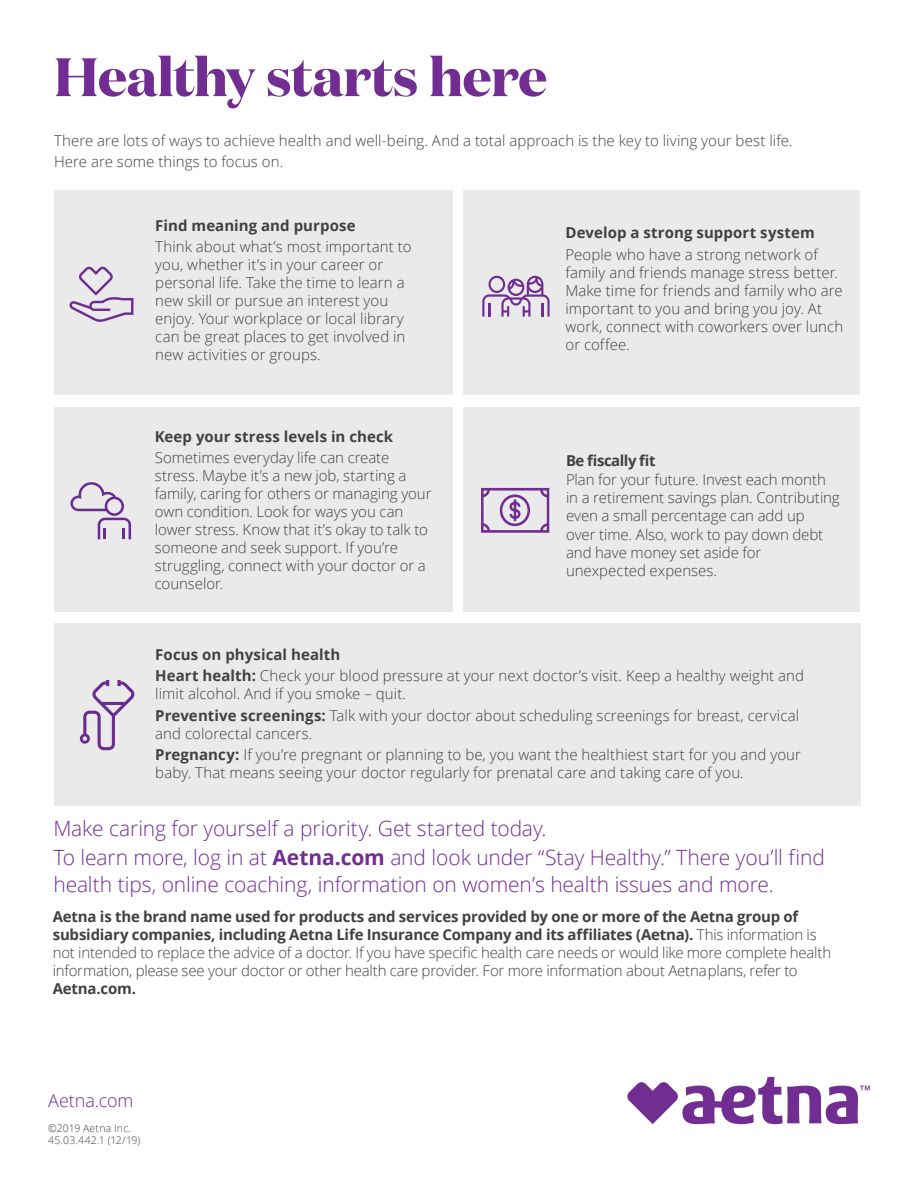
<style>
.page{position:relative;width:918px;height:1188px;background:#fff}
.page>*{position:absolute;margin:0;border:0;box-sizing:border-box;transform-origin:0 0}
.t1{font:700 54px "Domaine Display";letter-spacing:-.01em;color:#712d91}
.t2{font:300 21px/29.2px "Open Sans";letter-spacing:-.005em;color:#712d91}
.t3{font:300 18px "Open Sans";letter-spacing:-.005em;color:#712d91}
.t4{font:300 15px/18.1px "Open Sans";color:#414042}
.t5{font:700 15px "Open Sans";letter-spacing:.005em;color:#414042}
.t6{font:700 15px "Open Sans";letter-spacing:-.03em;color:#414042}
.t7{font:700 15px "Open Sans";letter-spacing:-.015em;color:#414042}
.t8{font:300 10.5px/12px "Open Sans";letter-spacing:.015em;color:#414042}
.s1{font-weight:700}
</style>
<div class="page">
<div style="left:54px;top:623px;width:806px;height:183px;background:#eaeaea"></div>
<div style="left:54px;top:190px;width:399px;height:205px;background:#eaeaea"></div>
<div style="left:54px;top:407px;width:399px;height:205px;background:#eaeaea"></div>
<div style="left:463px;top:190px;width:397px;height:205px;background:#eaeaea"></div>
<div style="left:463px;top:407px;width:397px;height:205px;background:#eaeaea"></div>
<svg style="left:69px;top:267px;width:64px;height:55px"></svg>
<svg style="left:482px;top:276px;width:68px;height:41px"></svg>
<svg style="left:70px;top:482px;width:61px;height:57px"></svg>
<svg style="left:481px;top:488px;width:68px;height:45px"></svg>
<svg style="left:80px;top:680px;width:54px;height:70px"></svg>
<svg style="left:627px;top:1077px;width:243px;height:47px"></svg>
<p class="t1" style="left:54px;top:42px;width:495px">Healthy starts here</p>
<p class="t4" style="left:54px;top:130px;width:740px;line-height:21px">There are lots of ways to achieve health and well-being. And a total approach is the key to living your best life.<br>Here are some things to focus on.</p>
<p class="t5" style="left:155px;top:215px;width:202px">Find meaning and purpose</p>
<p class="t5" style="left:566px;top:222px;width:251px">Develop a strong support system</p>
<p class="t4" style="left:155px;top:237px;width:258px">Think about what’s most important to</p>
<p class="t4" style="left:566px;top:245px;width:254px">People who have a strong network of</p>
<p class="t4" style="left:155px;top:255px;width:229px">you, whether it’s in your career or</p>
<p class="t4" style="left:566px;top:263px;width:274px">family and friends manage stress better.</p>
<p class="t4" style="left:155px;top:273px;width:251px">personal life. Take the time to learn a</p>
<p class="t4" style="left:566px;top:281px;width:279px">Make time for friends and family who are</p>
<p class="t4" style="left:155px;top:291px;width:235px">new skill or pursue an interest you</p>
<p class="t4" style="left:566px;top:299px;width:258px">important to you and bring you joy. At</p>
<p class="t4" style="left:155px;top:309px;width:250px">enjoy. Your workplace or local library</p>
<p class="t4" style="left:566px;top:317px;width:279px">work, connect with coworkers over lunch</p>
<p class="t4" style="left:155px;top:327px;width:252px">can be great places to get involved in</p>
<p class="t4" style="left:566px;top:335px;width:66px">or coffee.</p>
<p class="t4" style="left:155px;top:345px;width:167px">new activities or groups.</p>
<p class="t4" style="left:155px;top:425px;width:240px;line-height:21.3px"><span class="s1">Keep your stress levels in check<br></span>Sometimes everyday life can create</p>
<p class="t6" style="left:566px;top:449px;width:91px">Be fiscally fit</p>
<p class="t4" style="left:155px;top:466px;width:253px">stress. Maybe it’s a new job, starting a</p>
<p class="t4" style="left:566px;top:470px;width:261px">Plan for your future. Invest each month</p>
<p class="t4" style="left:155px;top:484px;width:278px">family, caring for others or managing your</p>
<p class="t4" style="left:566px;top:489px;width:275px">in a retirement savings plan. Contributing</p>
<p class="t4" style="left:155px;top:502px;width:250px">own condition. Look for ways you can</p>
<p class="t4" style="left:566px;top:507px;width:240px">even a small percentage can add up</p>
<p class="t4" style="left:155px;top:520px;width:275px">lower stress. Know that it’s okay to talk to</p>
<p class="t4" style="left:566px;top:525px;width:259px">over time. Also, work to pay down debt</p>
<p class="t4" style="left:155px;top:538px;width:245px">someone and seek support. If you’re</p>
<p class="t4" style="left:566px;top:543px;width:197px">and have money set aside for</p>
<p class="t4" style="left:155px;top:556px;width:273px">struggling, connect with your doctor or a</p>
<p class="t4" style="left:566px;top:561px;width:152px">unexpected expenses.</p>
<p class="t4" style="left:155px;top:574px;width:70px">counselor.</p>
<p class="t5" style="left:155px;top:644px;width:186px">Focus on physical health</p>
<p class="t4" style="left:155px;top:667px;width:650px"><span class="s1">Heart health:</span> Check your blood pressure at your next doctor’s visit. Keep a healthy weight and limit alcohol. And if you smoke – quit.</p>
<p class="t4" style="left:155px;top:706px;width:645px"><span class="s1">Preventive screenings:</span> Talk with your doctor about scheduling screenings for breast, cervical</p>
<p class="t4" style="left:155px;top:722px;width:647px;line-height:21.3px">and colorectal cancers.<br><span class="s1">Pregnancy:</span> If you’re pregnant or planning to be, you want the healthiest start for you and your</p>
<p class="t4" style="left:155px;top:763px;width:590px">baby. That means seeing your doctor regularly for prenatal care and taking care of you.</p>
<p class="t2" style="left:53px;top:813px;width:773px">Make caring for yourself a priority. Get started today.<br>To learn more, log in at <span class="s1">Aetna.com</span> and look under “Stay Healthy.” There you’ll find</p>
<p class="t2" style="left:53px;top:870px;width:722px">health tips, online coaching, information on women’s health issues and more.</p>
<p class="t4" style="left:53px;top:907px;width:780px"><span class="s1">Aetna is the brand name used for products and services provided by one or more of the Aetna group of subsidiary companies, including Aetna Life Insurance Company and its affiliates (Aetna).</span> This information is not intended to replace the advice of a doctor. If you have specific health care needs or would like more complete health information, please see your doctor or other health care provider. For more information about Aetnaplans, refer to</p>
<p class="t7" style="left:53px;top:978px;width:85px">Aetna.com.</p>
<p class="t3" style="left:48px;top:1089px;width:87px">Aetna.com</p>
<p class="t8" style="left:48px;top:1122px;width:94px">©2019 Aetna Inc.<br>45.03.442.1 (12/19)</p>
</div>
